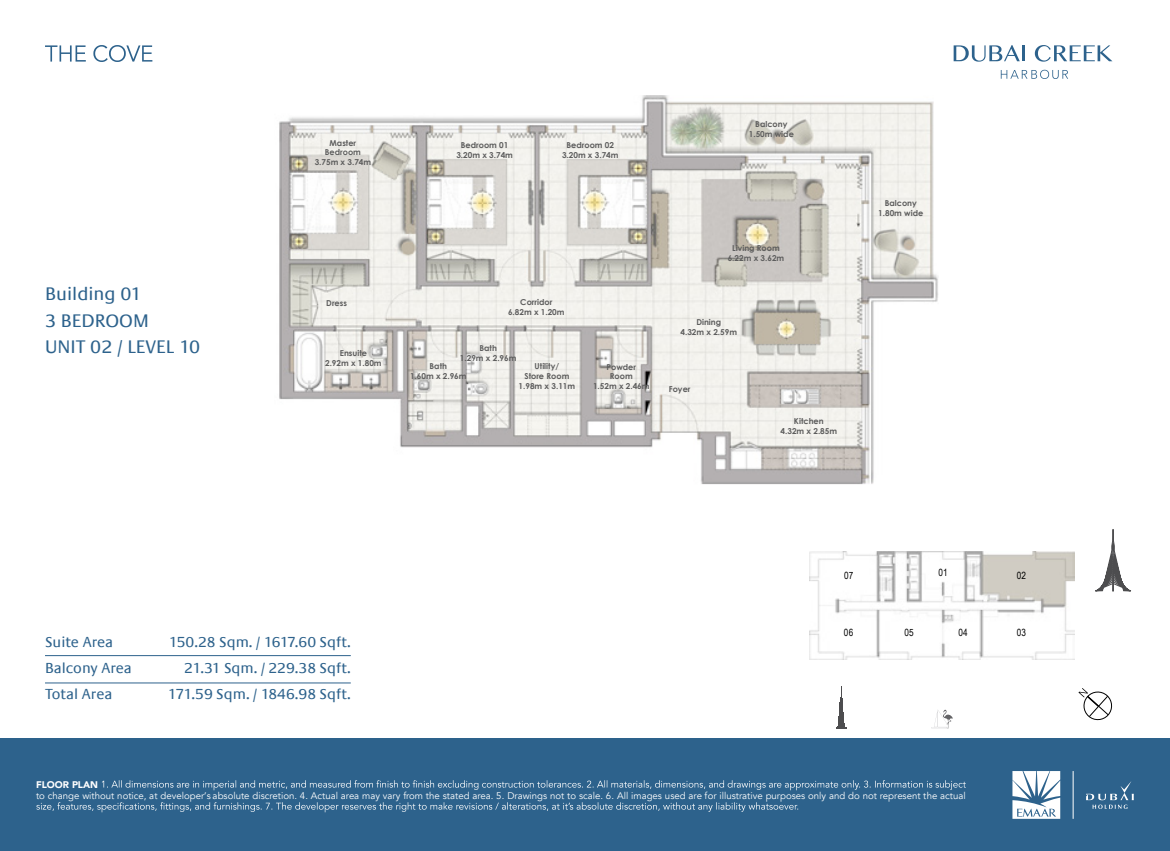
<style>
.page{position:relative;width:1170px;height:851px;background:#fff}
.page>*{position:absolute;margin:0;border:0;box-sizing:border-box;transform-origin:0 0}
.t1{font:18.75px/26.2px "Praxis LT";color:#2d628c}
.t2{font:15px "Praxis LT";color:#2d628c}
.t3{font:10px "Arial Narrow";letter-spacing:.015em;color:#000}
.t4{font:9.62px "Avenir";color:#fff}
.t5{font:900 9.62px "Avenir";color:#fff}
.t6{font:700 8.12px/9.8px "Century Gothic";color:#5d5d5d;text-align:center}
</style>
<div class="page">
<img style="left:809px;top:551px;width:264px;height:108px">
<img style="left:279px;top:95px;width:659px;height:390px">
<svg style="left:1078px;top:688px;width:34px;height:33px"></svg>
<hr style="left:45px;top:655px;width:306px;height:1px;background:#2d628c">
<hr style="left:45px;top:682px;width:306px;height:1px;background:#2d628c">
<hr style="left:840px;top:698px;width:2px;height:29px;background:#4d4d4f">
<hr style="left:840px;top:694px;width:1px;height:33px;background:#4d4d4f">
<hr style="left:839px;top:702px;width:2px;height:25px;background:#4d4d4f">
<svg style="left:836px;top:705px;width:10px;height:23px"></svg>
<svg style="left:1095px;top:529px;width:35px;height:62px"></svg>
<svg style="left:931px;top:709px;width:22px;height:19px"></svg>
<hr style="left:1169px;top:738px;width:1px;height:112px;background:#2d628c">
<div style="left:0;top:738px;width:1169px;height:112px;background:#2d628c"></div>
<svg style="left:102px;top:780px;width:863px;height:10px"></svg>
<svg style="left:36px;top:802px;width:762px;height:10px"></svg>
<hr style="left:1072px;top:770px;width:1px;height:48px;background:#fff">
<svg style="left:1086px;top:781px;width:47px;height:27px"></svg>
<svg style="left:1012px;top:771px;width:48px;height:47px;background:#cbd8e2"></svg>
<svg style="left:953px;top:45px;width:66px;height:17px"></svg>
<hr style="left:1021px;top:45px;width:3px;height:16px;background:#2d628c">
<svg style="left:1034px;top:45px;width:78px;height:17px"></svg>
<svg style="left:1000px;top:70px;width:68px;height:9px"></svg>
<svg style="left:45px;top:45px;width:107px;height:17px"></svg>
<h1 class="t1" style="left:45px;top:281px;width:157px">Building 01<br>3 BEDROOM<br>UNIT 02 / LEVEL 10</h1>
<p class="t6" style="left:314px;top:137px;width:58px">Master<br>Bedroom<br>3.75m x 3.74m</p>
<p class="t6" style="left:456px;top:139px;width:58px">Bedroom 01<br>3.20m x 3.74m</p>
<p class="t6" style="left:562px;top:139px;width:58px">Bedroom 02<br>3.20m x 3.74m</p>
<p class="t6" style="left:748px;top:119px;width:47px">Balcony<br>1.50m wide</p>
<p class="t6" style="left:326px;top:298px;width:22px">Dress</p>
<p class="t6" style="left:325px;top:348px;width:58px">Ensuite<br>2.92m x 1.80m</p>
<p class="t6" style="left:508px;top:297px;width:58px">Corridor<br>6.82m x 1.20m</p>
<p class="t6" style="left:460px;top:343px;width:58px">Bath<br>1.29m x 2.96m</p>
<p class="t6" style="left:410px;top:361px;width:58px">Bath<br>1.60m x 2.96m</p>
<p class="t6" style="left:518px;top:361px;width:58px">Utility/<br>Store Room<br>1.98m x 3.11m</p>
<p class="t6" style="left:593px;top:361px;width:58px">Powder<br>Room<br>1.52m x 2.46m</p>
<p class="t6" style="left:727px;top:243px;width:58px">Living Room<br>6.22m x 3.62m</p>
<p class="t6" style="left:680px;top:316px;width:58px">Dining<br>4.32m x 2.59m</p>
<p class="t6" style="left:668px;top:384px;width:23px">Foyer</p>
<p class="t6" style="left:780px;top:416px;width:58px">Kitchen<br>4.32m x 2.85m</p>
<p class="t6" style="left:878px;top:198px;width:47px">Balcony<br>1.80m wide</p>
<h2 class="t2" style="left:45px;top:633px;width:70px">Suite Area</h2>
<h2 class="t2" style="left:169px;top:633px;width:183px">150.28 Sqm. / 1617.60 Sqft.</h2>
<h2 class="t2" style="left:45px;top:659px;width:88px">Balcony Area</h2>
<h2 class="t2" style="left:184px;top:659px;width:168px">21.31 Sqm. / 229.38 Sqft.</h2>
<h2 class="t2" style="left:45px;top:686px;width:69px">Total Area</h2>
<h2 class="t2" style="left:168px;top:686px;width:184px">171.59 Sqm. / 1846.98 Sqft.</h2>
<p class="t3" style="left:844px;top:568px;width:11px">07</p>
<p class="t3" style="left:938px;top:565px;width:11px">01</p>
<p class="t3" style="left:1016px;top:568px;width:11px">02</p>
<p class="t3" style="left:843px;top:625px;width:11px">06</p>
<p class="t3" style="left:904px;top:625px;width:11px">05</p>
<p class="t3" style="left:958px;top:625px;width:11px">04</p>
<p class="t3" style="left:1016px;top:625px;width:11px">03</p>
<p class="t5" style="left:36px;top:775px;width:64px">FLOOR PLAN</p>
<p class="t4" style="left:36px;top:789px;width:931px">to change without notice, at developer’s absolute discretion. 4. Actual area may vary from the stated area. 5. Drawings not to scale. 6. All images used are for illustrative purposes only and do not represent the actual</p>
</div>
